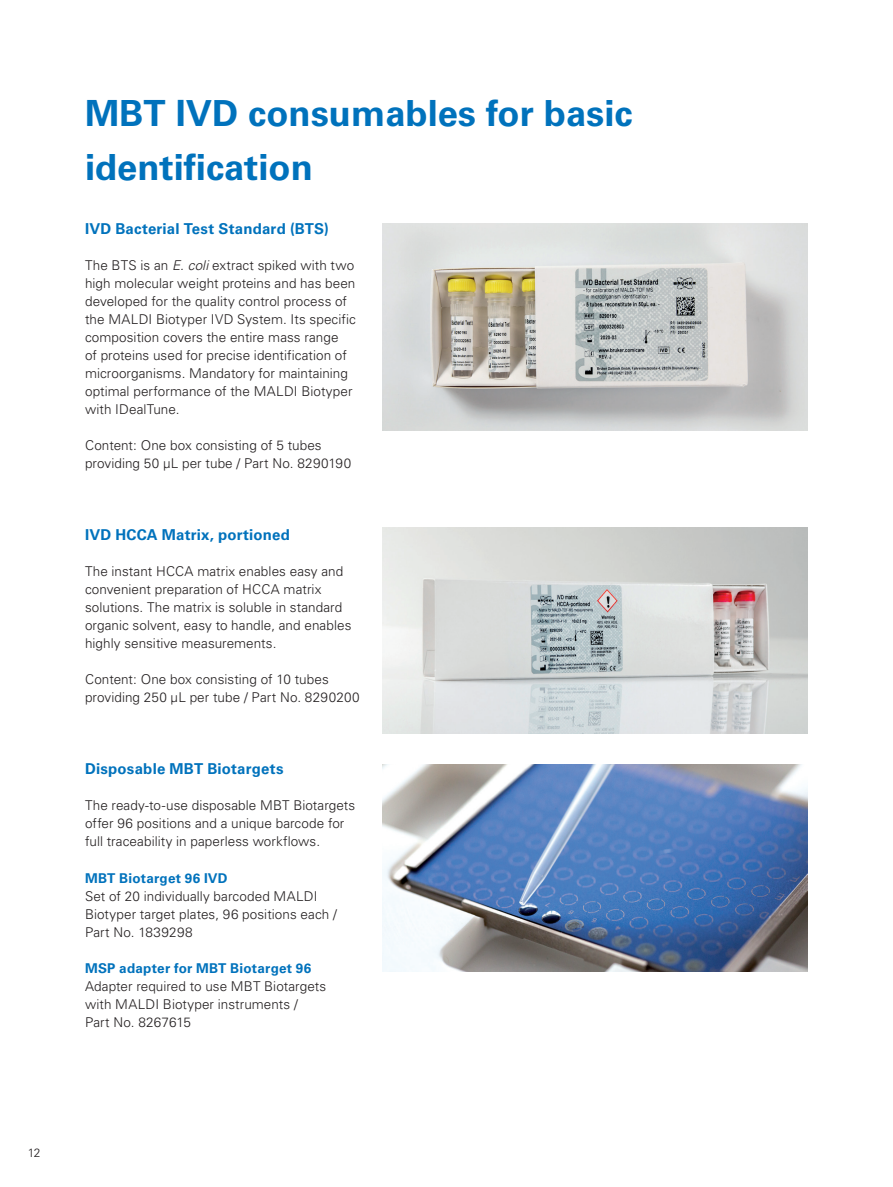
<style>
.page{position:relative;width:893px;height:1187px;background:#fff}
.page>*{position:absolute;margin:0;border:0;box-sizing:border-box;transform-origin:0 0}
.t1{font:700 36px/54px "Univers LT Std";color:#0072bc}
.t2{font:700 15px "Univers LT Std";letter-spacing:.015em;color:#0072bc}
.t3{font:300 13.5px/18px "Univers LT Std";letter-spacing:.005em;color:#231f20}
.t4{font:700 13.5px "Univers LT Std";letter-spacing:.02em;color:#0072bc}
.t5{font:300 12px "Univers LT Std";color:#231f20}
.s1{font-style:italic}
</style>
<div class="page">
<img style="left:383px;top:764px;width:425px;height:206px">
<img style="left:383px;top:223px;width:425px;height:207px">
<img style="left:383px;top:527px;width:425px;height:206px">
<h1 class="t1" style="left:85px;top:87px;width:549px">MBT IVD consumables for basic identification</h1>
<p class="t2" style="left:85px;top:220px;width:245px">IVD Bacterial Test Standard (BTS)</p>
<p class="t3" style="left:85px;top:256px;width:272px">The BTS is an <span class="s1">E. coli</span> extract spiked with two high molecular weight proteins and has been developed for the quality control process of the MALDI Biotyper IVD System. Its specific composition covers the entire mass range<br>of proteins used for precise identification of microorganisms. Mandatory for maintaining optimal performance of the MALDI Biotyper with IDealTune.</p>
<p class="t3" style="left:85px;top:436px;width:268px">Content: One box consisting of 5 tubes providing 50 µL per tube / Part No. 8290190</p>
<p class="t2" style="left:85px;top:526px;width:206px">IVD HCCA Matrix, portioned</p>
<p class="t3" style="left:85px;top:562px;width:268px">The instant HCCA matrix enables easy and convenient preparation of HCCA matrix solutions. The matrix is soluble in standard organic solvent, easy to handle, and enables highly sensitive measurements.</p>
<p class="t3" style="left:85px;top:670px;width:276px">Content: One box consisting of 10 tubes providing 250 µL per tube / Part No. 8290200</p>
<p class="t2" style="left:85px;top:760px;width:200px">Disposable MBT Biotargets</p>
<p class="t3" style="left:85px;top:796px;width:272px">The ready-to-use disposable MBT Biotargets offer 96 positions and a unique barcode for full traceability in paperless workflows.</p>
<p class="t4" style="left:85px;top:869px;width:144px">MBT Biotarget 96 IVD</p>
<p class="t3" style="left:85px;top:886px;width:253px">Set of 20 individually barcoded MALDI<br>Biotyper target plates, 96 positions each /<br>Part No. 1839298</p>
<p class="t4" style="left:85px;top:959px;width:228px">MSP adapter for MBT Biotarget 96</p>
<p class="t3" style="left:85px;top:976px;width:243px">Adapter required to use MBT Biotargets with MALDI Biotyper instruments /<br>Part No. 8267615</p>
<p class="t5" style="left:28px;top:1145px;width:14px">12</p>
</div>
